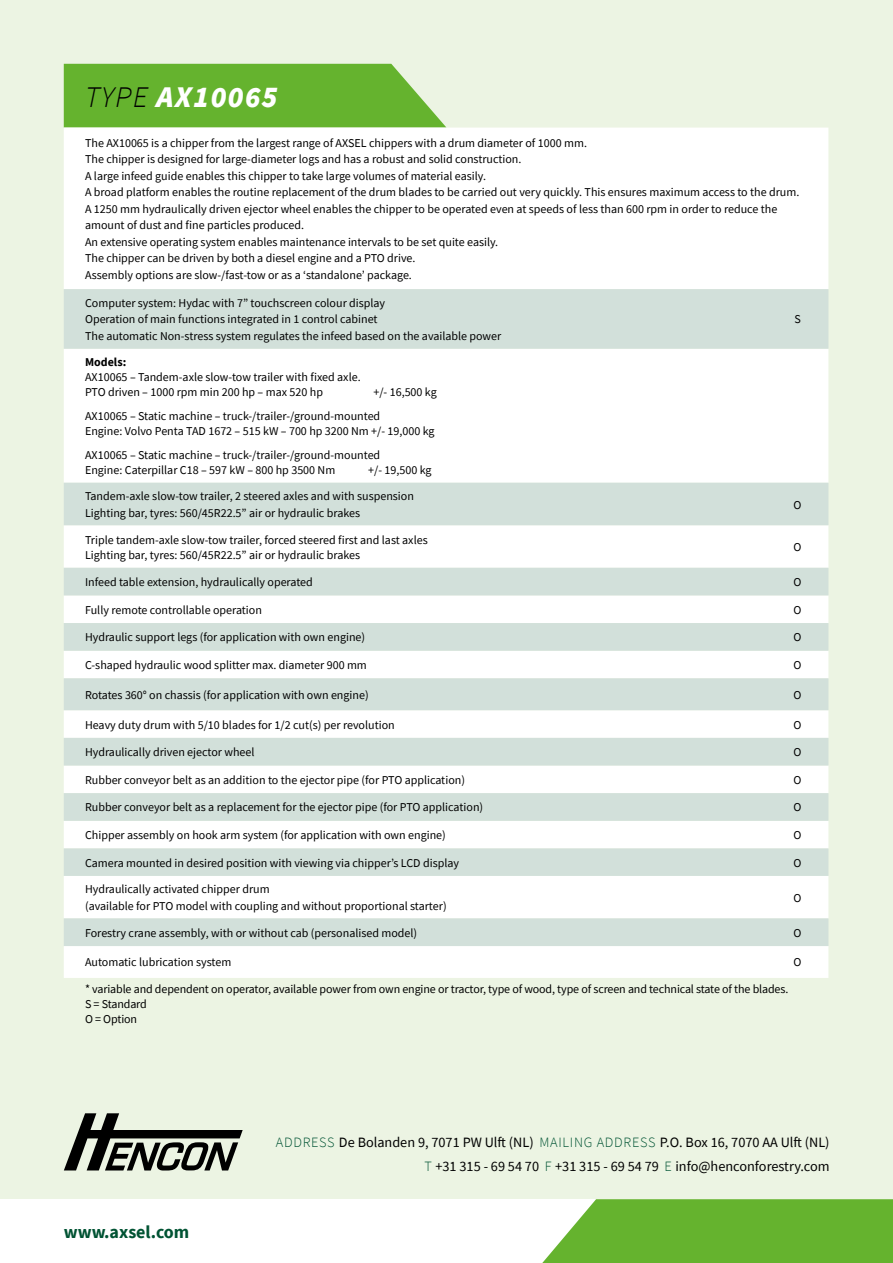
<style>
.page{position:relative;width:893px;height:1263px;background:#fff}
.page>*{position:absolute;margin:0;border:0;box-sizing:border-box;transform-origin:0 0}
.t1{font:italic 900 30px "Source Sans Pro";letter-spacing:.05em;color:#fff}
.t2{font:700 18px "Source Sans Pro";color:#005333}
.t3{font:14.25px/24px "Source Sans Pro";color:#000;text-align:right}
.t4{font:12px/16.5px "Source Sans Pro";color:#000}
.t5{font:700 12px "Source Sans Pro";color:#000}
.s1{font-weight:300;color:#000}
.s2{font-weight:300;color:#005333}
</style>
<div class="page">
<svg style="left:542px;top:1199px;width:351px;height:64px;background:#71b93e"></svg>
<div style="left:0;top:0;width:893px;height:1199px;background:#ecf4e3"></div>
<svg style="left:64px;top:64px;width:382px;height:64px;background:#6fb83c"></svg>
<svg style="left:64px;top:1113px;width:179px;height:57px"></svg>
<div style="left:64px;top:128px;width:764px;height:850px;background:#fff"></div>
<svg style="left:64px;top:289px;width:764px;height:657px;background:#eaf0ed"></svg>
<h1 class="t1" style="left:85px;top:76px;width:194px"><span class="s1">TYPE</span> AX10065</h1>
<p class="t4" style="left:85px;top:135px;width:716px">The AX10065 is a chipper from the largest range of AXSEL chippers with a drum diameter of 1000 mm.<br>The chipper is designed for large-diameter logs and has a robust and solid construction.<br>A large infeed guide enables this chipper to take large volumes of material easily.<br>A broad platform enables the routine replacement of the drum blades to be carried out very quickly. This ensures maximum access to the drum.<br>A 1250 mm hydraulically driven ejector wheel enables the chipper to be operated even at speeds of less than 600 rpm in order to reduce the amount of dust and fine particles produced.<br>An extensive operating system enables maintenance intervals to be set quite easily.<br>The chipper can be driven by both a diesel engine and a PTO drive.<br>Assembly options are slow-/fast-tow or as a ‘standalone’ package.</p>
<p class="t4" style="left:85px;top:295px;width:418px">Computer system: Hydac with 7” touchscreen colour display<br>Operation of main functions integrated in 1 control cabinet<br>The automatic Non-stress system regulates the infeed based on the available power</p>
<p class="t4" style="left:794px;top:311px;width:8px">S</p>
<p class="t5" style="left:85px;top:354px;width:43px">Models:</p>
<p class="t4" style="left:85px;top:370px;width:277px;line-height:15px">AX10065 – Tandem-axle slow-tow trailer with fixed axle.<br>PTO driven – 1000 rpm min 200 hp – max 520 hp</p>
<p class="t4" style="left:85px;top:380px;width:353px;line-height:24px;text-indent:288px">+/- 16,500 kg<br>AX10065 – Static machine – truck-/trailer-/ground-mounted</p>
<p class="t4" style="left:85px;top:419px;width:351px;line-height:24px">Engine: Volvo Penta TAD 1672 – 515 kW – 700 hp 3200 Nm +/- 19,000 kg<br>AX10065 – Static machine – truck-/trailer-/ground-mounted</p>
<p class="t4" style="left:85px;top:462px;width:252px">Engine: Caterpillar C18 – 597 kW – 800 hp 3500 Nm</p>
<p class="t4" style="left:85px;top:457px;width:348px;line-height:26px;text-indent:283px">+/- 19,500 kg<br>Tandem-axle slow-tow trailer, 2 steered axles and with suspension</p>
<p class="t4" style="left:85px;top:504px;width:277px">Lighting bar, tyres: 560/45R22.5” air or hydraulic brakes</p>
<p class="t4" style="left:794px;top:496px;width:9px">O</p>
<p class="t4" style="left:85px;top:532px;width:344px;line-height:15px">Triple tandem-axle slow-tow trailer, forced steered first and last axles<br>Lighting bar, tyres: 560/45R22.5” air or hydraulic brakes</p>
<p class="t4" style="left:794px;top:539px;width:9px">O</p>
<p class="t4" style="left:85px;top:574px;width:229px">Infeed table extension, hydraulically operated</p>
<p class="t4" style="left:794px;top:574px;width:9px">O</p>
<p class="t4" style="left:85px;top:601px;width:178px">Fully remote controllable operation</p>
<p class="t4" style="left:794px;top:601px;width:9px">O</p>
<p class="t4" style="left:85px;top:629px;width:282px">Hydraulic support legs (for application with own engine)</p>
<p class="t4" style="left:794px;top:629px;width:9px">O</p>
<p class="t4" style="left:85px;top:657px;width:283px">C-shaped hydraulic wood splitter max. diameter 900 mm</p>
<p class="t4" style="left:794px;top:657px;width:9px">O</p>
<p class="t4" style="left:85px;top:686px;width:285px">Rotates 360° on chassis (for application with own engine)</p>
<p class="t4" style="left:794px;top:686px;width:9px">O</p>
<p class="t4" style="left:85px;top:716px;width:311px">Heavy duty drum with 5/10 blades for 1/2 cut(s) per revolution</p>
<p class="t4" style="left:794px;top:716px;width:9px">O</p>
<p class="t4" style="left:85px;top:744px;width:171px">Hydraulically driven ejector wheel</p>
<p class="t4" style="left:794px;top:744px;width:9px">O</p>
<p class="t4" style="left:85px;top:771px;width:381px">Rubber conveyor belt as an addition to the ejector pipe (for PTO application)</p>
<p class="t4" style="left:794px;top:771px;width:9px">O</p>
<p class="t4" style="left:85px;top:799px;width:400px">Rubber conveyor belt as a replacement for the ejector pipe (for PTO application)</p>
<p class="t4" style="left:794px;top:799px;width:9px">O</p>
<p class="t4" style="left:85px;top:827px;width:362px">Chipper assembly on hook arm system (for application with own engine)</p>
<p class="t4" style="left:794px;top:827px;width:9px">O</p>
<p class="t4" style="left:85px;top:854px;width:376px">Camera mounted in desired position with viewing via chipper’s LCD display</p>
<p class="t4" style="left:794px;top:854px;width:9px">O</p>
<p class="t4" style="left:85px;top:881px;width:363px">Hydraulically activated chipper drum<br>(available for PTO model with coupling and without proportional starter)</p>
<p class="t4" style="left:794px;top:889px;width:9px">O</p>
<p class="t4" style="left:85px;top:924px;width:334px">Forestry crane assembly, with or without cab (personalised model)</p>
<p class="t4" style="left:794px;top:924px;width:9px">O</p>
<p class="t4" style="left:85px;top:954px;width:148px">Automatic lubrication system</p>
<p class="t4" style="left:794px;top:954px;width:9px">O</p>
<p class="t4" style="left:85px;top:981px;width:705px;line-height:15px">* variable and dependent on operator, available power from own engine or tractor, type of wood, type of screen and technical state of the blades.<br>S = Standard<br>O = Option</p>
<h2 class="t2" style="left:64px;top:1220px;width:127px">www.axsel.com</h2>
<p class="t3" style="left:276px;top:1130px;width:555px"><span class="s2">ADDRESS</span> De Bolanden 9, 7071 PW Ulft (NL) <span class="s2">MAILING ADDRESS</span> P.O. Box 16, 7070 AA Ulft (NL)<br><span class="s2">T</span> +31 315 - 69 54 70 <span class="s2">F</span> +31 315 - 69 54 79 <span class="s2">E</span> info@henconforestry.com</p>
</div>
